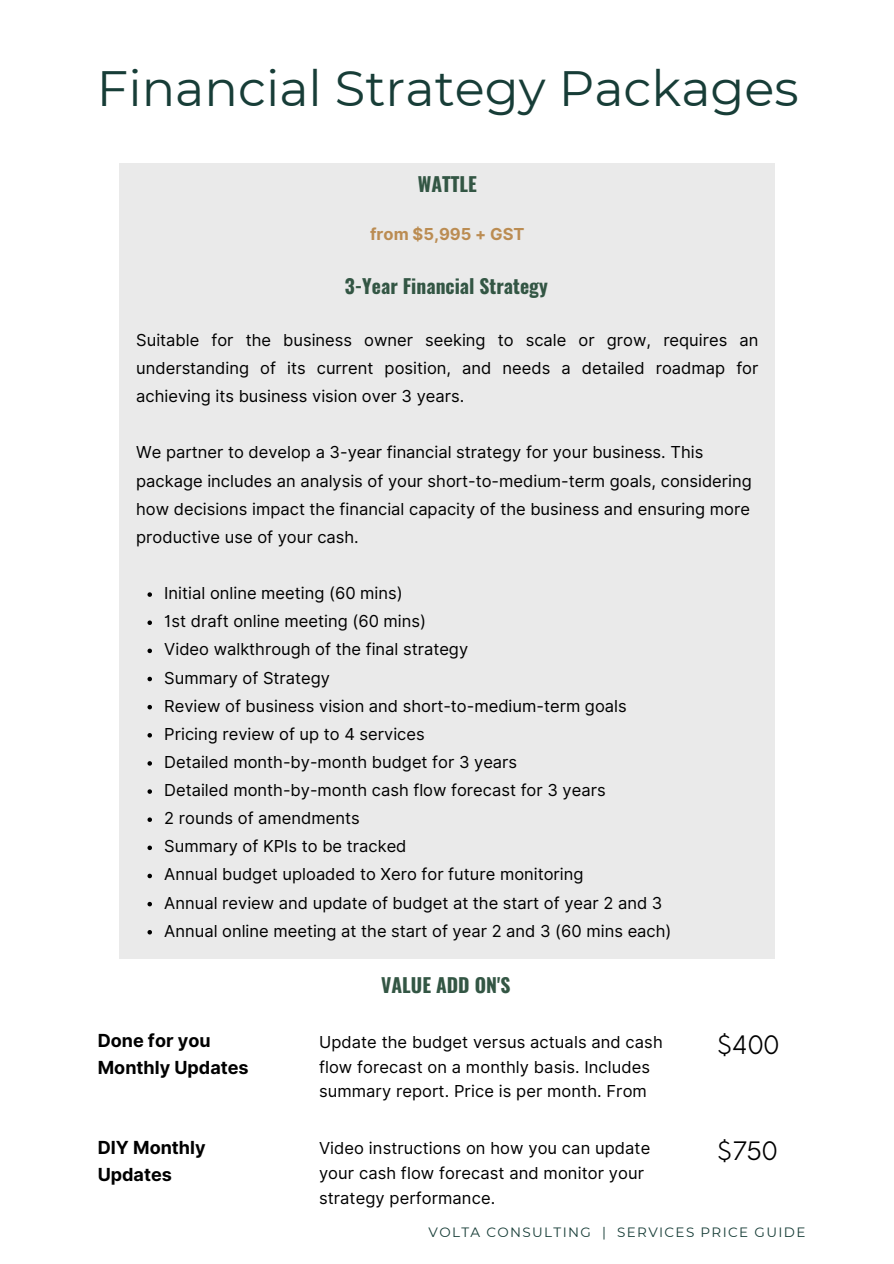
<style>
.page{position:relative;width:894px;height:1264px;background:#fff}
.page>*{position:absolute;margin:0;border:0;box-sizing:border-box;transform-origin:0 0}
.t1{font:49.5px "Montserrat";color:#173d37}
.t2{font:24.75px "Neue Einstellung";color:#000}
.t3{font:700 19.5px "Oswald";color:#335644}
.t4{font:700 18px/27px "Inter";color:#000}
.t5{font:16.5px/28.2px "Inter";color:#000}
.t6{font:700 16.5px "Inter";color:#bb8c52}
.t7{font:13.5px "Montserrat";letter-spacing:.1em;color:#173d37}
</style>
<div class="page">
<div style="left:119px;top:163px;width:656px;height:795px;background:#eaeaea"></div>
<svg style="left:147px;top:592px;width:5px;height:5px"></svg>
<svg style="left:147px;top:620px;width:5px;height:5px"></svg>
<svg style="left:147px;top:648px;width:5px;height:5px"></svg>
<svg style="left:147px;top:676px;width:5px;height:5px"></svg>
<svg style="left:147px;top:705px;width:5px;height:4px"></svg>
<svg style="left:147px;top:733px;width:5px;height:4px"></svg>
<svg style="left:147px;top:761px;width:5px;height:4px"></svg>
<svg style="left:147px;top:789px;width:5px;height:4px"></svg>
<svg style="left:147px;top:817px;width:5px;height:5px"></svg>
<svg style="left:147px;top:845px;width:5px;height:5px"></svg>
<svg style="left:147px;top:873px;width:5px;height:5px"></svg>
<svg style="left:147px;top:901px;width:5px;height:5px"></svg>
<svg style="left:147px;top:930px;width:5px;height:4px"></svg>
<h4 class="t1" style="left:97px;top:58px;width:703px">Financial Strategy Packages</h4>
<h1 class="t3" style="left:417px;top:169px;width:61px">WATTLE</h1>
<h3 class="t6" style="left:370px;top:224px;width:156px">from $5,995 + GST</h3>
<p class="t3" style="left:344px;top:270px;width:204px">3-Year Financial Strategy</p>
<h5 class="t5" style="left:136px;top:326px;width:623px;text-align:justify">Suitable for the business owner seeking to scale or grow, requires an understanding of its current position, and needs a detailed roadmap for achieving its business vision over 3 years.</h5>
<h6 class="t5" style="left:136px;top:438px;width:617px">We partner to develop a 3-year financial strategy for your business. This package includes an analysis of your short-to-medium-term goals, considering how decisions impact the financial capacity of the business and ensuring more productive use of your cash.</h6>
<h6 class="t5" style="left:164px;top:579px;width:240px">Initial online meeting (60 mins)</h6>
<p class="t5" style="left:164px;top:607px;width:263px">1st draft online meeting (60 mins)</p>
<p class="t5" style="left:164px;top:635px;width:305px">Video walkthrough of the final strategy</p>
<p class="t5" style="left:164px;top:663px;width:167px">Summary of Strategy</p>
<p class="t5" style="left:164px;top:691px;width:464px">Review of business vision and short-to-medium-term goals</p>
<p class="t5" style="left:164px;top:719px;width:262px">Pricing review of up to 4 services</p>
<p class="t5" style="left:164px;top:747px;width:354px">Detailed month-by-month budget for 3 years</p>
<p class="t5" style="left:164px;top:776px;width:442px">Detailed month-by-month cash flow forecast for 3 years</p>
<p class="t5" style="left:164px;top:804px;width:197px">2 rounds of amendments</p>
<p class="t5" style="left:164px;top:832px;width:244px">Summary of KPIs to be tracked</p>
<p class="t5" style="left:164px;top:860px;width:420px">Annual budget uploaded to Xero for future monitoring</p>
<p class="t5" style="left:164px;top:888px;width:499px">Annual review and update of budget at the start of year 2 and 3</p>
<p class="t5" style="left:164px;top:916px;width:508px">Annual online meeting at the start of year 2 and 3 (60 mins each)</p>
<h4 class="t3" style="left:381px;top:970px;width:131px">VALUE ADD ON'S</h4>
<h6 class="t4" style="left:98px;top:1027px;width:152px">Done for you<br>Monthly Updates</h6>
<h4 class="t5" style="left:319px;top:1027px;width:345px">Update the budget versus actuals and cash</h4>
<h2 class="t2" style="left:716px;top:1022px;width:64px">$400</h2>
<h4 class="t5" style="left:319px;top:1054px;width:332px;line-height:24.8px">flow forecast on a monthly basis. Includes summary report. Price is per month. From</h4>
<h6 class="t4" style="left:98px;top:1133px;width:109px">DIY Monthly<br>Updates</h6>
<p class="t5" style="left:319px;top:1134px;width:333px">Video instructions on how you can update</p>
<h2 class="t2" style="left:716px;top:1128px;width:63px">$750</h2>
<p class="t5" style="left:319px;top:1160px;width:326px;line-height:24.8px">your cash flow forecast and monitor your strategy performance.</p>
<h3 class="t7" style="left:428px;top:1223px;width:378px">VOLTA CONSULTING | SERVICES PRICE GUIDE</h3>
</div>
